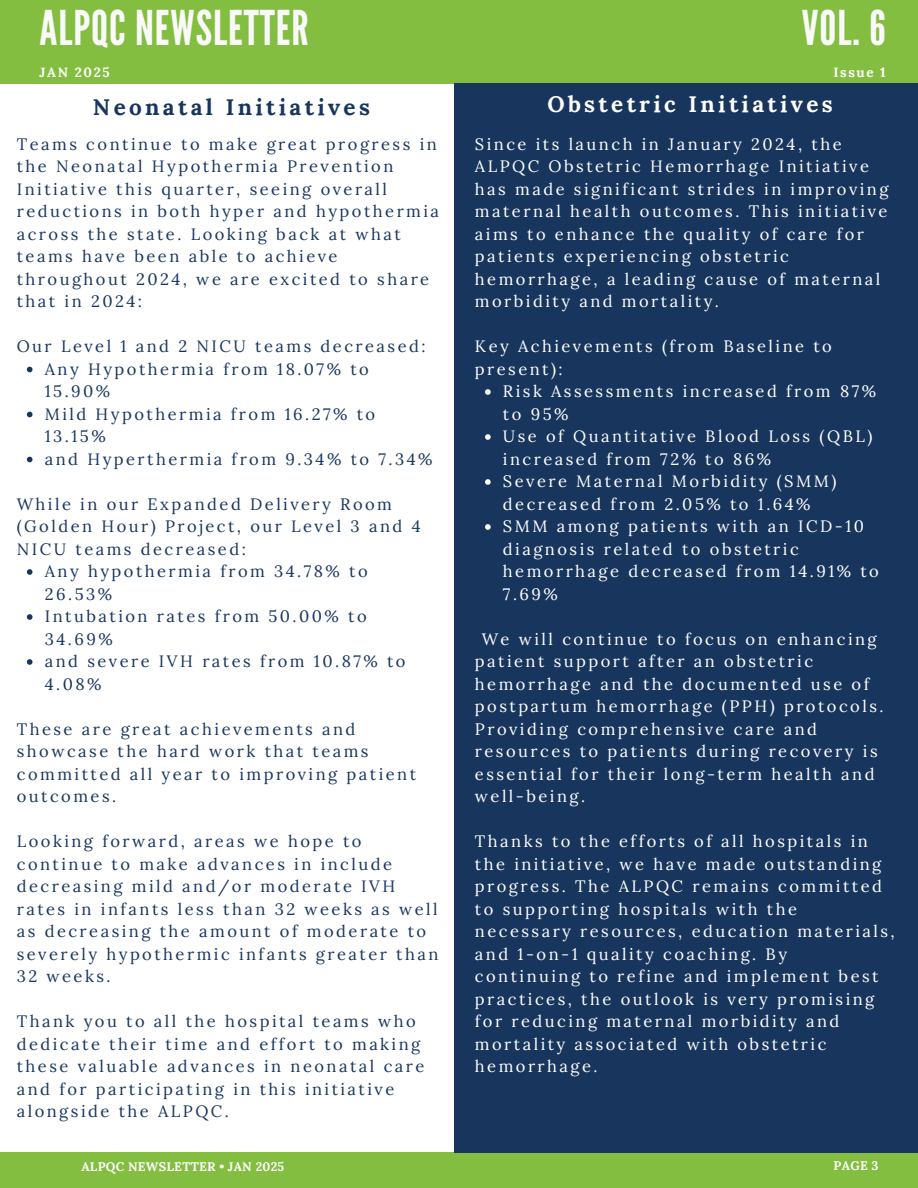
<style>
.page{position:relative;width:918px;height:1188px;background:#fff}
.page>*{position:absolute;margin:0;border:0;box-sizing:border-box;transform-origin:0 0}
.t1{font:47.85px "League Gothic";letter-spacing:.02em;color:#f9f9f9}
.t2{font:700 22.5px "Lora";letter-spacing:.15em;color:#fff}
.t3{font:700 22.5px "Lora";letter-spacing:.15em;color:#18365d}
.t4{font:16.5px/22.5px "Lora";letter-spacing:.15em;color:#fff}
.t5{font:16.5px/22.5px "Lora";letter-spacing:.15em;color:#18365d}
.t6{font:700 13.35px "Lora";letter-spacing:.12em;color:#fff}
.t7{font:700 12.45px "Lora";letter-spacing:.02em;color:#fff}
</style>
<div class="page">
<div style="left:0;top:0;width:918px;height:83px;background:#83be41"></div>
<div style="left:0;top:1152px;width:918px;height:36px;background:#83be41"></div>
<div style="left:455px;top:83px;width:463px;height:1069px;background:#18365d"></div>
<svg style="left:27px;top:367px;width:6px;height:5px"></svg>
<svg style="left:27px;top:412px;width:6px;height:5px"></svg>
<svg style="left:27px;top:457px;width:6px;height:5px"></svg>
<svg style="left:27px;top:569px;width:6px;height:6px"></svg>
<svg style="left:27px;top:614px;width:6px;height:6px"></svg>
<svg style="left:27px;top:659px;width:6px;height:6px"></svg>
<svg style="left:485px;top:389px;width:6px;height:6px"></svg>
<svg style="left:485px;top:434px;width:6px;height:6px"></svg>
<svg style="left:485px;top:479px;width:6px;height:6px"></svg>
<svg style="left:485px;top:524px;width:6px;height:6px"></svg>
<p class="t1" style="left:40px;top:0;width:271px">ALPQC NEWSLETTER</p>
<h1 class="t6" style="left:40px;top:63px;width:72px">JAN 2025</h1>
<h4 class="t1" style="left:802px;top:0;width:85px">VOL. 6</h4>
<h1 class="t6" style="left:833px;top:63px;width:54px">Issue 1</h1>
<h3 class="t3" style="left:93px;top:93px;width:279px">Neonatal Initiatives</h3>
<h3 class="t2" style="left:547px;top:89px;width:287px">Obstetric Initiatives</h3>
<p class="t5" style="left:17px;top:132px;width:424px">Teams continue to make great progress in the Neonatal Hypothermia Prevention Initiative this quarter, seeing overall reductions in both hyper and hypothermia across the state. Looking back at what teams have been able to achieve throughout 2024, we are excited to share that in 2024:</p>
<p class="t5" style="left:17px;top:335px;width:410px">Our Level 1 and 2 NICU teams decreased:</p>
<p class="t5" style="left:45px;top:357px;width:326px">Any Hypothermia from 18.07% to<br>15.90%</p>
<p class="t5" style="left:45px;top:402px;width:332px">Mild Hypothermia from 16.27% to<br>13.15%</p>
<h3 class="t5" style="left:45px;top:447px;width:389px">and Hyperthermia from 9.34% to 7.34%</h3>
<h3 class="t5" style="left:17px;top:492px;width:405px">While in our Expanded Delivery Room (Golden Hour) Project, our Level 3 and 4<br>NICU teams decreased:</h3>
<h2 class="t5" style="left:45px;top:560px;width:324px">Any hypothermia from 34.78% to<br>26.53%</h2>
<h3 class="t5" style="left:45px;top:605px;width:323px">Intubation rates from 50.00% to<br>34.69%</h3>
<h3 class="t5" style="left:45px;top:650px;width:362px">and severe IVH rates from 10.87% to<br>4.08%</h3>
<p class="t5" style="left:17px;top:717px;width:401px">These are great achievements and showcase the hard work that teams committed all year to improving patient outcomes.</p>
<p class="t5" style="left:17px;top:830px;width:423px">Looking forward, areas we hope to continue to make advances in include decreasing mild and/or moderate IVH rates in infants less than 32 weeks as well as decreasing the amount of moderate to severely hypothermic infants greater than 32 weeks.</p>
<p class="t5" style="left:17px;top:1010px;width:409px">Thank you to all the hospital teams who dedicate their time and effort to making these valuable advances in neonatal care and for participating in this initiative alongside the ALPQC.</p>
<h3 class="t4" style="left:475px;top:132px;width:415px">Since its launch in January 2024, the ALPQC Obstetric Hemorrhage Initiative has made significant strides in improving maternal health outcomes. This initiative aims to enhance the quality of care for patients experiencing obstetric hemorrhage, a leading cause of maternal morbidity and mortality.</h3>
<p class="t4" style="left:475px;top:335px;width:358px">Key Achievements (from Baseline to present):</p>
<p class="t4" style="left:503px;top:380px;width:375px">Risk Assessments increased from 87% to 95%</p>
<p class="t4" style="left:503px;top:425px;width:371px">Use of Quantitative Blood Loss (QBL) increased from 72% to 86%</p>
<h3 class="t4" style="left:503px;top:470px;width:335px">Severe Maternal Morbidity (SMM) decreased from 2.05% to 1.64%</h3>
<h3 class="t4" style="left:503px;top:515px;width:377px">SMM among patients with an ICD-10 diagnosis related to obstetric hemorrhage decreased from 14.91% to<br>7.69%</h3>
<h3 class="t4" style="left:475px;top:627px;width:410px;text-indent:7px">We will continue to focus on enhancing patient support after an obstetric hemorrhage and the documented use of postpartum hemorrhage (PPH) protocols.<br>Providing comprehensive care and resources to patients during recovery is essential for their long-term health and well-being.</h3>
<h4 class="t4" style="left:475px;top:830px;width:421px">Thanks to the efforts of all hospitals in the initiative, we have made outstanding progress. The ALPQC remains committed to supporting hospitals with the necessary resources, education materials, and 1-on-1 quality coaching. By continuing to refine and implement best practices, the outlook is very promising for reducing maternal morbidity and mortality associated with obstetric hemorrhage.</h4>
<p class="t7" style="left:81px;top:1158px;width:205px">ALPQC NEWSLETTER • JAN 2025</p>
<h2 class="t7" style="left:834px;top:1158px;width:46px">PAGE 3</h2>
</div>
